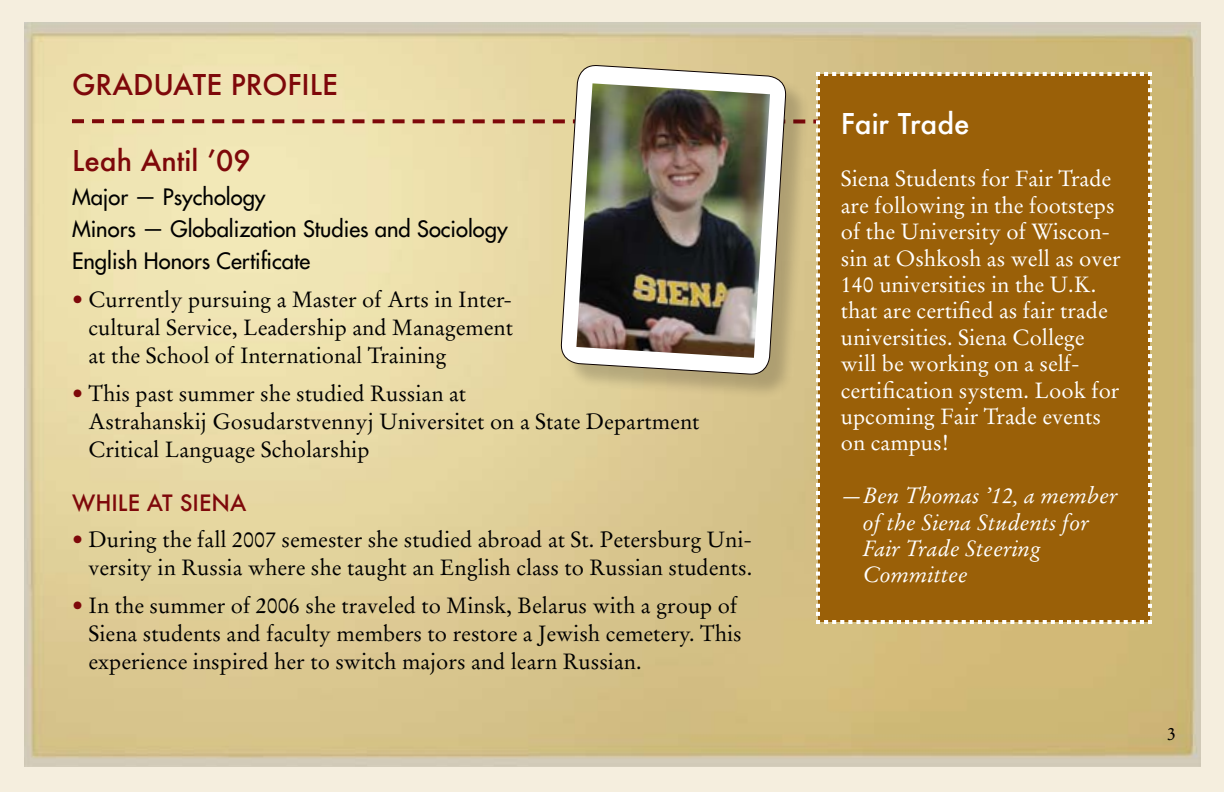
<style>
.page{position:relative;width:1224px;height:792px;background:#f5eede}
.page>*{position:absolute;margin:0;border:0;box-sizing:border-box;transform-origin:0 0}
.t1{font:500 28px "Futura";color:#7e080a}
.t2{font:500 28px "Futura";color:#fff}
.t3{font:22px/28px "Stempel Garamond LT Std";color:#000}
.t4{font:22px/26.4px "Stempel Garamond LT Std";color:#fff}
.t5{font:500 22px/32px "Futura Std";color:#000}
.t6{font:italic 22px/26.4px "Stempel Garamond LT Std";color:#fff}
.t7{font:500 22px "Futura";color:#7e080a}
.t8{font:18px "Stempel Garamond LT Std";color:#000}
.s1{color:#7e080a}
</style>
<div class="page">
<img style="left:24px;top:22px;width:1177px;height:745px">
<svg style="left:72px;top:72px;width:742px;height:552px"></svg>
<div style="left:814px;top:70px;width:340px;height:556px;background:#9a6008"></div>
<div style="left:564px;top:68px;width:247px;height:331px;background:#000;opacity:.19"></div>
<svg style="left:560px;top:64px;width:227px;height:318px"></svg>
<img style="left:576px;top:83px;width:194px;height:275px">
<p class="t1" style="left:72px;top:65px;width:268px">GRADUATE PROFILE</p>
<p class="t1" style="left:72px;top:141px;width:180px">Leah Antil ’09</p>
<p class="t5" style="left:72px;top:181px;width:437px">Major — Psychology<br>Minors — Globalization Studies and Sociology<br>English Honors Certificate</p>
<p class="t3" style="left:88px;top:286px;width:426px;text-align:justify;text-indent:-16px"><span class="s1">•</span> Currently pursuing a Master of Arts in Inter&shy;cultural Service, Leadership and Management at the School of International Training</p>
<p class="t3" style="left:88px;top:380px;width:613px;text-indent:-16px"><span class="s1">•</span> This past summer she studied Russian at<br>Astrahanskij Gosudarstvennyj Universitet on a State Department<br>Critical Language Scholarship</p>
<p class="t7" style="left:72px;top:488px;width:135px">While at Siena</p>
<p class="t3" style="left:72px;top:526px;width:682px;text-align:right"><span class="s1">•</span> During the fall 2007 semester she studied abroad at St. Petersburg Uni&shy;versity in Russia where she taught an English class to Russian students.</p>
<p class="t3" style="left:88px;top:592px;width:655px;text-indent:-16px"><span class="s1">•</span> In the summer of 2006 she traveled to Minsk, Belarus with a group of<br>Siena students and faculty members to restore a Jewish cemetery. This experience inspired her to switch majors and learn Russian.</p>
<p class="t2" style="left:841px;top:104px;width:130px">Fair Trade</p>
<p class="t4" style="left:841px;top:166px;width:281px">Siena Students for Fair Trade are following in the footsteps of the University of Wiscon&shy;sin at Oshkosh as well as over<br>140 universities in the U.K. that are certified as fair trade universities. Siena College will be working on a self&shy;certification system. Look for upcoming Fair Trade events on campus!</p>
<p class="t6" style="left:863px;top:482px;width:256px;text-indent:-22px">—Ben Thomas ’12, a member of the Siena Students for<br>Fair Trade Steering<br>Committee</p>
<p class="t8" style="left:1167px;top:723px;width:10px">3</p>
</div>
